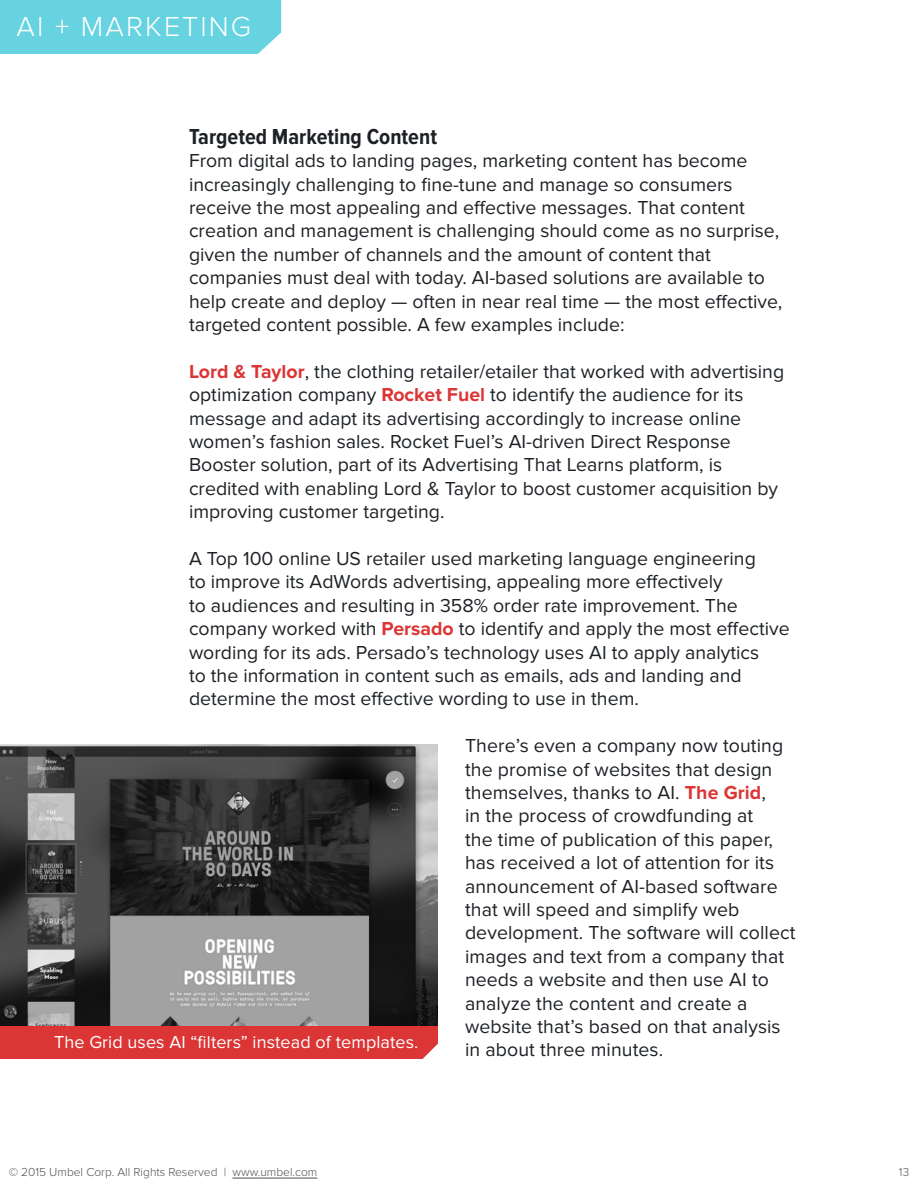
<style>
.page{position:relative;width:918px;height:1188px;background:#fff}
.page>*{position:absolute;margin:0;border:0;box-sizing:border-box;transform-origin:0 0}
.t1{font:300 28.5px "Proxima Nova";letter-spacing:.075em;color:#fff}
.t2{font:700 22.5px "Proxima Nova Cond";color:#1d2125}
.t3{font:19.5px/23.4px "Proxima Nova";color:#1d2125}
.t4{font:18px "Proxima Nova";letter-spacing:.005em;color:#fff}
.t5{font:300 12px "Proxima Nova";color:#4d5053}
.s1{font-weight:700;color:#db3535}
</style>
<div class="page">
<hr style="left:232px;top:1178px;width:85px;height:1px;background:#4d5053">
<img style="left:0;top:744px;width:438px;height:282px">
<div style="left:0;top:1026px;width:438px;height:33px;background:#db3535"></div>
<div style="left:0;top:0;width:281px;height:54px;background:#67d3e0"></div>
<h1 class="t1" style="left:16px;top:10px;width:236px">AI + MARKETING</h1>
<p class="t2" style="left:189px;top:124px;width:250px">Targeted Marketing Content</p>
<p class="t3" style="left:189px;top:149px;width:595px">From digital ads to landing pages, marketing content has become increasingly challenging to fine-tune and manage so consumers receive the most appealing and effective messages. That content creation and management is challenging should come as no surprise, given the number of channels and the amount of content that companies must deal with today. AI-based solutions are available to help create and deploy — often in near real time — the most effective, targeted content possible. A few examples include:</p>
<p class="t3" style="left:189px;top:360px;width:597px"><span class="s1">Lord &amp; Taylor</span>, the clothing retailer/etailer that worked with advertising optimization company <span class="s1">Rocket Fuel</span> to identify the audience for its message and adapt its advertising accordingly to increase online women’s fashion sales. Rocket Fuel’s AI-driven Direct Response Booster solution, part of its Advertising That Learns platform, is credited with enabling Lord &amp; Taylor to boost customer acquisition by improving customer targeting.</p>
<p class="t3" style="left:189px;top:547px;width:602px">A Top 100 online US retailer used marketing language engineering<br>to improve its AdWords advertising, appealing more effectively<br>to audiences and resulting in 358% order rate improvement. The company worked with <span class="s1">Persado</span> to identify and apply the most effective wording for its ads. Persado’s technology uses AI to apply analytics<br>to the information in content such as emails, ads and landing and determine the most effective wording to use in them.</p>
<p class="t3" style="left:465px;top:734px;width:332px">There’s even a company now touting the promise of websites that design themselves, thanks to AI. <span class="s1">The Grid</span>,<br>in the process of crowdfunding at<br>the time of publication of this paper, has received a lot of attention for its announcement of AI-based software that will speed and simplify web development. The software will collect images and text from a company that needs a website and then use AI to analyze the content and create a website that’s based on that analysis in about three minutes.</p>
<p class="t4" style="left:54px;top:1031px;width:366px">The Grid uses AI “filters” instead of templates.</p>
<p class="t5" style="left:9px;top:1166px;width:310px">© 2015 Umbel Corp. All Rights Reserved | www.umbel.com</p>
<p class="t5" style="left:899px;top:1166px;width:12px">13</p>
</div>
